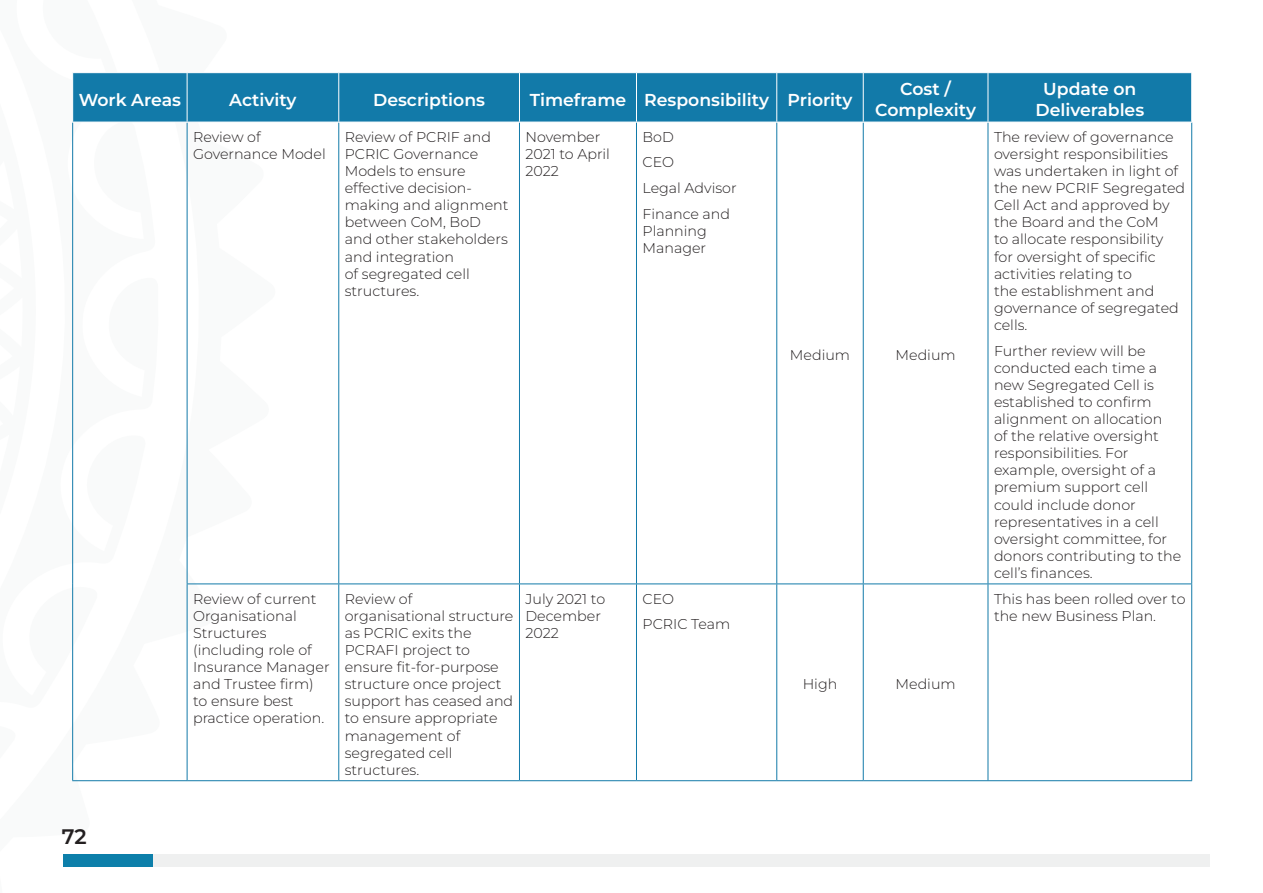
<style>
.page{position:relative;width:1263px;height:893px;background:#fff}
.page>*{position:absolute;margin:0;border:0;box-sizing:border-box;transform-origin:0 0}
.t1{font:600 21px "Montserrat";color:#231f20}
.t2{font:600 17.25px/20.7px "Montserrat";color:#fff;text-align:center}
.t3{font:300 14.25px/17.1px "Montserrat";color:#231f20}
</style>
<div class="page">
<div style="left:64px;top:854px;width:1146px;height:12px;background:#eff0f0"></div>
<svg style="left:63px;top:123px;width:214px;height:744px"></svg>
<div style="left:73px;top:73px;width:1118px;height:49px;background:#127aa9"></div>
<hr style="left:72px;top:122px;width:1px;height:462px;background:#127aa9">
<hr style="left:187px;top:122px;width:1px;height:461px;background:#127aa9">
<hr style="left:338px;top:122px;width:1px;height:461px;background:#127aa9">
<hr style="left:519px;top:122px;width:1px;height:461px;background:#127aa9">
<hr style="left:636px;top:122px;width:1px;height:461px;background:#127aa9">
<hr style="left:776px;top:122px;width:1px;height:461px;background:#127aa9">
<hr style="left:863px;top:122px;width:1px;height:461px;background:#127aa9">
<hr style="left:987px;top:122px;width:1px;height:461px;background:#127aa9">
<hr style="left:1191px;top:122px;width:1px;height:461px;background:#127aa9">
<hr style="left:72px;top:584px;width:1px;height:196px;background:#127aa9">
<hr style="left:187px;top:583px;width:152px;height:1px;background:#127aa9">
<hr style="left:187px;top:584px;width:1px;height:196px;background:#127aa9">
<hr style="left:339px;top:583px;width:180px;height:1px;background:#127aa9">
<hr style="left:338px;top:584px;width:1px;height:196px;background:#127aa9">
<hr style="left:519px;top:583px;width:117px;height:1px;background:#127aa9">
<hr style="left:519px;top:584px;width:1px;height:196px;background:#127aa9">
<hr style="left:636px;top:583px;width:141px;height:1px;background:#127aa9">
<hr style="left:636px;top:584px;width:1px;height:196px;background:#127aa9">
<hr style="left:777px;top:583px;width:86px;height:1px;background:#127aa9">
<hr style="left:776px;top:584px;width:1px;height:196px;background:#127aa9">
<hr style="left:863px;top:583px;width:125px;height:1px;background:#127aa9">
<hr style="left:863px;top:584px;width:1px;height:196px;background:#127aa9">
<hr style="left:988px;top:583px;width:204px;height:1px;background:#127aa9">
<hr style="left:987px;top:584px;width:1px;height:196px;background:#127aa9">
<hr style="left:1191px;top:584px;width:1px;height:196px;background:#127aa9">
<hr style="left:72px;top:780px;width:115px;height:1px;background:#127aa9">
<hr style="left:187px;top:780px;width:152px;height:1px;background:#127aa9">
<hr style="left:339px;top:780px;width:180px;height:1px;background:#127aa9">
<hr style="left:519px;top:780px;width:117px;height:1px;background:#127aa9">
<hr style="left:636px;top:780px;width:141px;height:1px;background:#127aa9">
<hr style="left:777px;top:780px;width:86px;height:1px;background:#127aa9">
<hr style="left:863px;top:780px;width:125px;height:1px;background:#127aa9">
<hr style="left:988px;top:780px;width:204px;height:1px;background:#127aa9">
<hr style="left:187px;top:73px;width:1px;height:49px;background:#fff">
<hr style="left:338px;top:73px;width:1px;height:49px;background:#fff">
<hr style="left:519px;top:73px;width:1px;height:49px;background:#fff">
<hr style="left:636px;top:73px;width:1px;height:49px;background:#fff">
<hr style="left:776px;top:73px;width:1px;height:49px;background:#fff">
<hr style="left:863px;top:73px;width:1px;height:49px;background:#fff">
<hr style="left:987px;top:73px;width:1px;height:49px;background:#fff">
<hr style="left:72px;top:122px;width:115px;height:1px;background:#fff">
<hr style="left:187px;top:122px;width:152px;height:1px;background:#fff">
<hr style="left:519px;top:122px;width:117px;height:1px;background:#fff">
<hr style="left:636px;top:122px;width:141px;height:1px;background:#fff">
<hr style="left:863px;top:122px;width:125px;height:1px;background:#fff">
<hr style="left:988px;top:122px;width:204px;height:1px;background:#fff">
<p class="t2" style="left:79px;top:89px;width:104px">Work Areas</p>
<p class="t2" style="left:229px;top:89px;width:69px">Activity</p>
<p class="t2" style="left:373px;top:89px;width:113px">Descriptions</p>
<p class="t2" style="left:530px;top:89px;width:324px">Timeframe Responsibility Priority</p>
<p class="t2" style="left:875px;top:78px;width:102px">Cost /<br>Complexity</p>
<p class="t2" style="left:1035px;top:78px;width:110px">Update on<br>Deliverables</p>
<p class="t3" style="left:193px;top:128px;width:134px">Review of<br>Governance Model</p>
<p class="t3" style="left:345px;top:128px;width:165px">Review of PCRIF and<br>PCRIC Governance<br>Models to ensure effective decision&shy;making and alignment between CoM, BoD and other stakeholders and integration<br>of segregated cell structures.</p>
<p class="t3" style="left:525px;top:128px;width:86px">November<br>2021 to April<br>2022</p>
<p class="t3" style="left:642px;top:124px;width:96px;line-height:25.7px">BoD<br>CEO<br>Legal Advisor<br>Finance and</p>
<p class="t3" style="left:994px;top:128px;width:193px">The review of governance oversight responsibilities was undertaken in light of the new PCRIF Segregated<br>Cell Act and approved by the Board and the CoM<br>to allocate responsibility for oversight of specific activities relating to<br>the establishment and governance of segregated cells.</p>
<p class="t3" style="left:994px;top:342px;width:189px">Further review will be conducted each time a new Segregated Cell is established to confirm alignment on allocation<br>of the relative oversight responsibilities. For example, oversight of a premium support cell could include donor representatives in a cell oversight committee, for donors contributing to the cell’s finances.</p>
<p class="t3" style="left:642px;top:222px;width:66px">Planning<br>Manager</p>
<p class="t3" style="left:790px;top:346px;width:62px">Medium</p>
<p class="t3" style="left:895px;top:346px;width:62px">Medium</p>
<h1 class="t1" style="left:62px;top:822px;width:26px">72</h1>
<p class="t3" style="left:193px;top:590px;width:138px">Review of current<br>Organisational<br>Structures (including role of<br>Insurance Manager and Trustee firm) to ensure best practice operation.</p>
<p class="t3" style="left:345px;top:590px;width:170px">Review of organisational structure as PCRIC exits the<br>PCRAFI project to ensure fit-for-purpose structure once project support has ceased and to ensure appropriate management of segregated cell structures.</p>
<p class="t3" style="left:525px;top:590px;width:81px">July 2021 to<br>December<br>2022</p>
<p class="t3" style="left:642px;top:585px;width:89px;line-height:25.7px">CEO<br>PCRIC Team</p>
<p class="t3" style="left:803px;top:675px;width:36px">High</p>
<p class="t3" style="left:895px;top:675px;width:62px">Medium</p>
<p class="t3" style="left:994px;top:590px;width:193px">This has been rolled over to the new Business Plan.</p>
</div>
